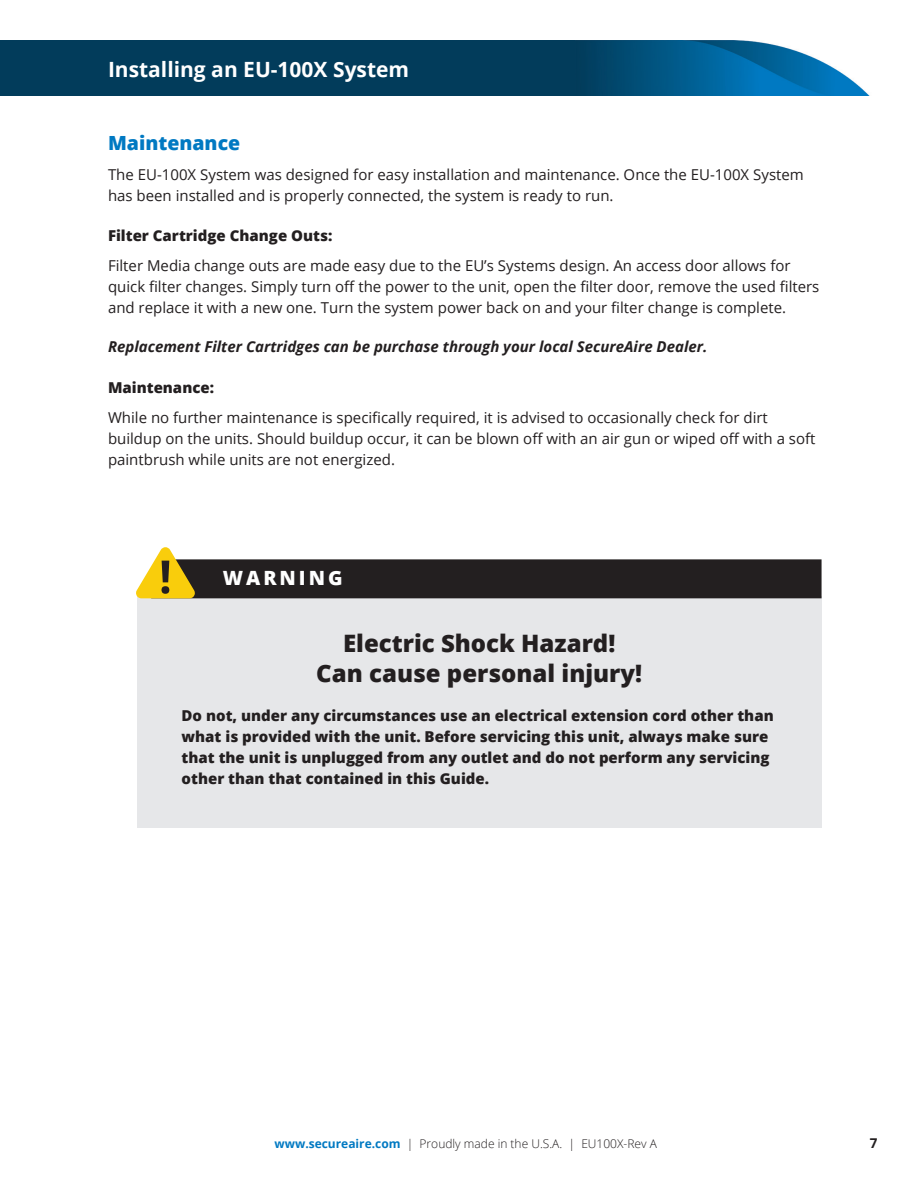
<style>
.page{position:relative;width:918px;height:1188px;background:#fff}
.page>*{position:absolute;margin:0;border:0;box-sizing:border-box;transform-origin:0 0}
.t1{font:800 24px "Open Sans";color:#231f20}
.t2{font:700 21px "Open Sans";color:#fff}
.t3{font:800 19.65px "Open Sans";letter-spacing:.15em;color:#fff}
.Subhead-2{font:800 19.5px "Open Sans";color:#0079c2}
.Body_Copy{font:15px/21px "Open Sans";color:#231f20}
.Subhead-3{font:800 15px/21px "Open Sans";color:#231f20}
.Body_Copy-2{font:italic 700 15px "Open Sans";color:#231f20}
.t4{font:700 13.5px "Open Sans";color:#231f20}
.t5{font:300 12px "Open Sans";color:#231f20}
.s1{font-weight:700;color:#0079c2}
</style>
<div class="page">
<div style="left:0;top:40px;width:656px;height:56px;background:#023c5b"></div>
<img style="left:598px;top:40px;width:272px;height:56px">
<div style="left:137px;top:597px;width:685px;height:231px;background:#e6e7e9"></div>
<svg style="left:136px;top:547px;width:686px;height:51px"></svg>
<p class="t2" style="left:108px;top:54px;width:303px">Installing an EU-100X System</p>
<p class="Subhead-2" style="left:108px;top:128px;width:134px">Maintenance</p>
<p class="Body_Copy" style="left:108px;top:164px;width:697px">The EU-100X System was designed for easy installation and maintenance. Once the EU-100X System has been installed and is properly connected, the system is ready to run.</p>
<p class="Subhead-3" style="left:108px;top:225px;width:226px">Filter Cartridge Change Outs:</p>
<p class="Body_Copy" style="left:108px;top:255px;width:713px">Filter Media change outs are made easy due to the EU’s Systems design. An access door allows for quick filter changes. Simply turn off the power to the unit, open the filter door, remove the used filters and replace it with a new one. Turn the system power back on and your filter change is complete.</p>
<p class="Body_Copy-2" style="left:108px;top:336px;width:601px">Replacement Filter Cartridges can be purchase through your local SecureAire Dealer.</p>
<p class="Subhead-3" style="left:108px;top:376px;width:108px">Maintenance:</p>
<p class="Body_Copy" style="left:108px;top:407px;width:709px">While no further maintenance is specifically required, it is advised to occasionally check for dirt buildup on the units. Should buildup occur, it can be blown off with an air gun or wiped off with a soft paintbrush while units are not energized.</p>
<p class="t3" style="left:223px;top:563px;width:121px">WARNING</p>
<p class="t1" style="left:343px;top:625px;width:274px">Electric Shock Hazard!</p>
<p class="t1" style="left:316px;top:655px;width:327px">Can cause personal injury!</p>
<p class="Subhead-3" style="left:182px;top:705px;width:594px">Do not, under any circumstances use an electrical extension cord other than what is provided with the unit. Before servicing this unit, always make sure that the unit is unplugged from any outlet and do not perform any servicing other than that contained in this Guide.</p>
<p class="t5" style="left:275px;top:1135px;width:384px"><span class="s1">www.secureaire.com</span> | Proudly made in the U.S.A. | EU100X-Rev A</p>
<p class="t4" style="left:870px;top:1133px;width:9px">7</p>
</div>
